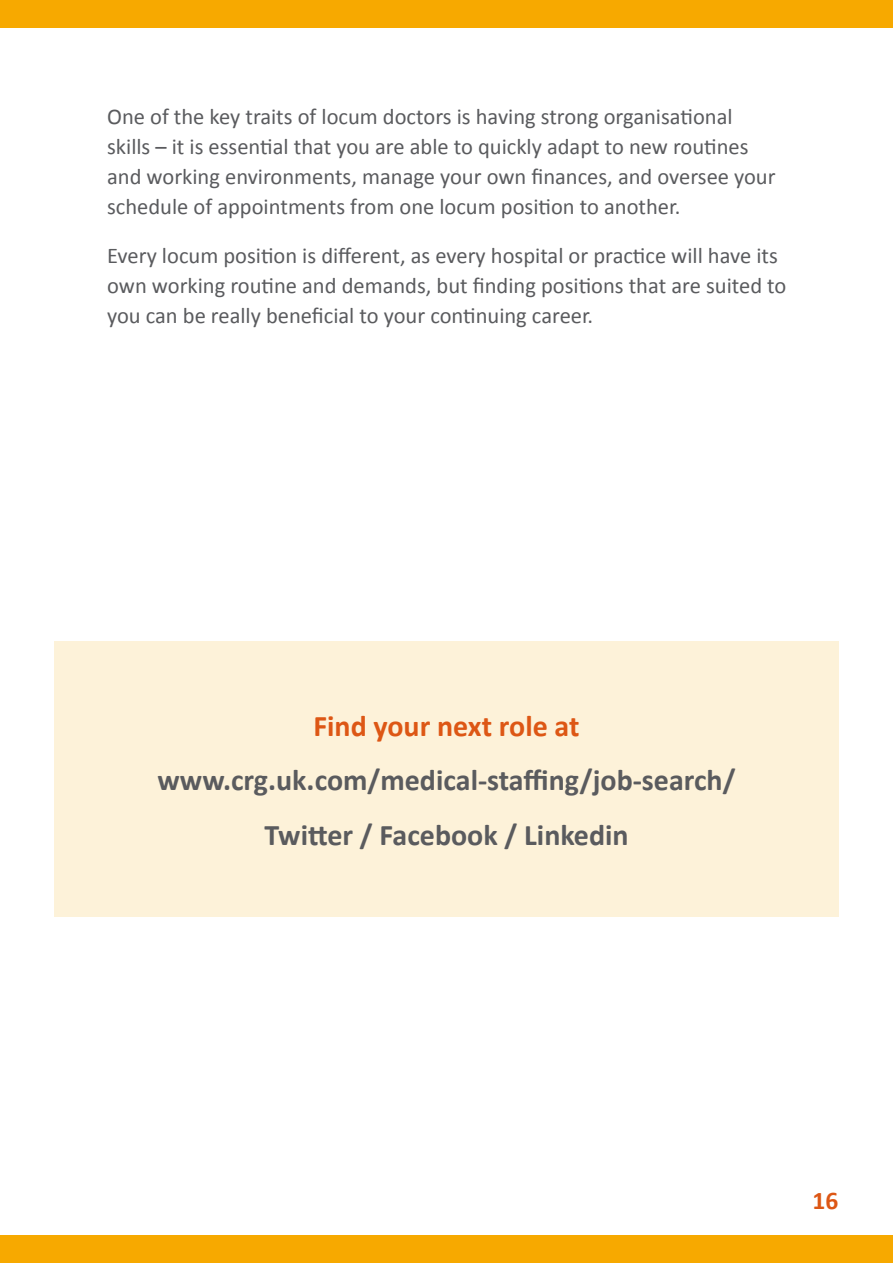
<style>
.page{position:relative;width:893px;height:1263px;background:#fff}
.page>*{position:absolute;margin:0;border:0;box-sizing:border-box;transform-origin:0 0}
.t1{font:700 30px "Calibri";color:#5a5b5e}
.t2{font:700 30px "Calibri";color:#dd5715}
.t3{font:700 25.5px "Calibri";color:#dd5715}
.t4{font:22.5px/30px "Calibri";color:#5a5b5e}
</style>
<div class="page">
<div style="left:54px;top:641px;width:785px;height:276px;background:#fdf2d9"></div>
<div style="left:0;top:0;width:893px;height:28px;background:#f7a900"></div>
<div style="left:0;top:1235px;width:893px;height:28px;background:#f7a900"></div>
<p class="t4" style="left:107px;top:100px;width:670px">One of the key traits of locum doctors is having strong organisational skills – it is essential that you are able to quickly adapt to new routines and working environments, manage your own finances, and oversee your schedule of appointments from one locum position to another.</p>
<p class="t4" style="left:107px;top:239px;width:681px">Every locum position is different, as every hospital or practice will have its own working routine and demands, but finding positions that are suited to you can be really beneficial to your continuing career.</p>
<h1 class="t2" style="left:313px;top:707px;width:267px">Find your next role at</h1>
<h1 class="t1" style="left:157px;top:762px;width:580px">www.crg.uk.com/medical-staffing/job-search/</h1>
<h1 class="t1" style="left:264px;top:816px;width:366px">Twitter / Facebook / Linkedin</h1>
<p class="t3" style="left:812px;top:1185px;width:27px">16</p>
</div>
